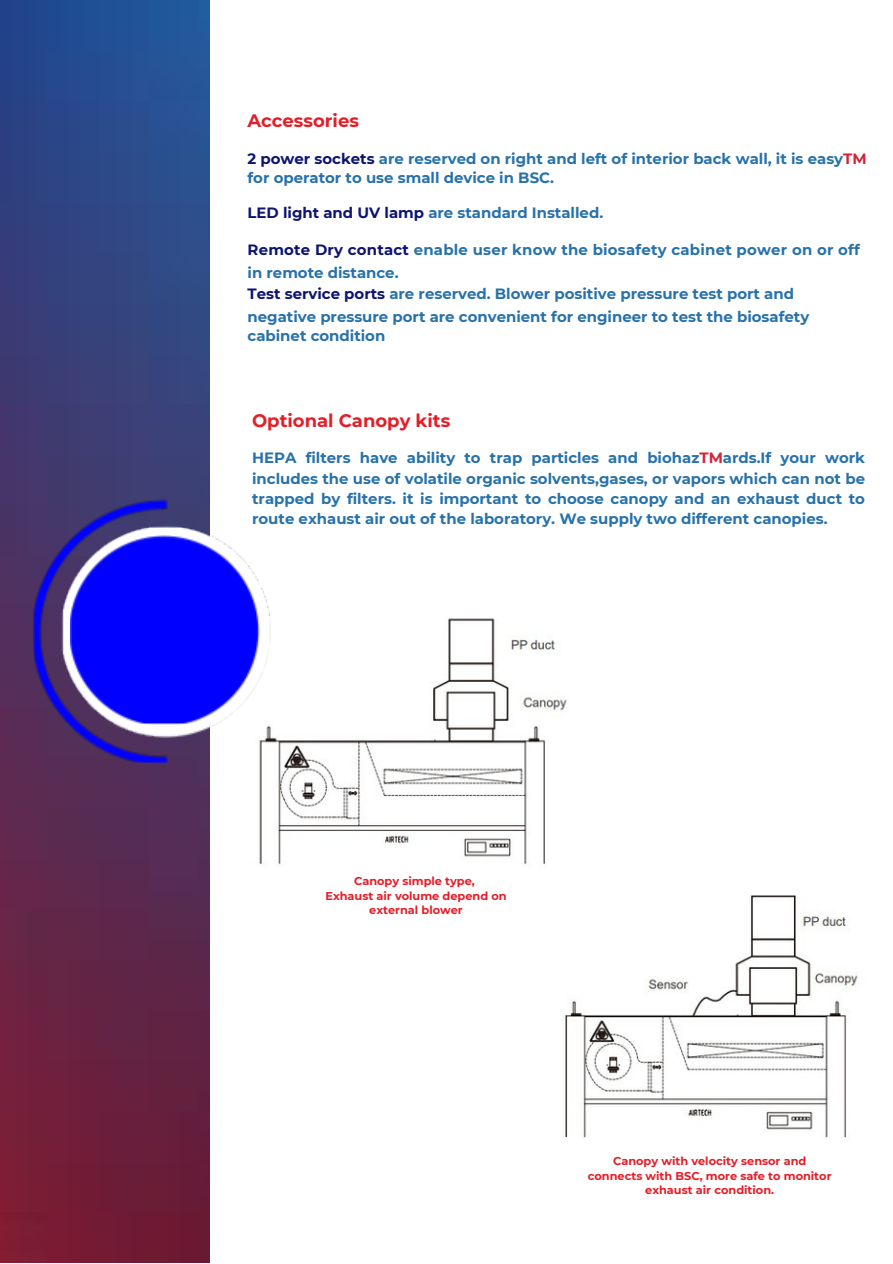
<style>
.page{position:relative;width:893px;height:1264px;background:#fff}
.page>*{position:absolute;margin:0;border:0;box-sizing:border-box;transform-origin:0 0}
.t1{font:700 18px "Montserrat";color:#e41e28}
.t2{font:700 14.85px/20.2px "Montserrat";color:#2872ab;text-align:justify}
.t3{font:700 11.4px/14.7px "Montserrat";color:#e41e28;text-align:center}
.s1{color:#0d1472}
.s2{color:#d52237}
</style>
<div class="page">
<img style="left:0;top:0;width:209px;height:1262px">
<img style="left:259px;top:618px;width:308px;height:246px">
<img style="left:565px;top:895px;width:293px;height:243px">
<img style="left:33px;top:500px;width:135px;height:262px">
<img style="left:60px;top:526px;width:210px;height:211px">
<img style="left:71px;top:536px;width:190px;height:188px">
<p class="t1" style="left:247px;top:110px;width:113px">Accessories</p>
<p class="t2" style="left:247px;top:149px;width:620px;line-height:19.2px"><span class="s1">2 power sockets</span> are reserved on right and left of interior back wall, it is easy<span class="s2">TM </span>for operator to use small device in BSC.</p>
<p class="t2" style="left:247px;top:202px;width:357px"><span class="s1">LED light and UV lamp</span> are standard Installed.</p>
<p class="t2" style="left:247px;top:240px;width:613px"><span class="s1">Remote Dry contact</span> enable user know the biosafety cabinet power on or off</p>
<p class="t2" style="left:247px;top:262px;width:152px">in remote distance.</p>
<p class="t2" style="left:247px;top:283px;width:548px"><span class="s1">Test service ports</span> are reserved. Blower positive pressure test port and</p>
<p class="t2" style="left:247px;top:306px;width:563px">negative pressure port are convenient for engineer to test the biosafety</p>
<p class="t2" style="left:247px;top:325px;width:139px">cabinet condition</p>
<p class="t1" style="left:252px;top:409px;width:200px">Optional Canopy kits</p>
<p class="t2" style="left:252px;top:448px;width:614px">HEPA filters have ability to trap particles and biohaz<span class="s2">TM</span>ards.If your work includes the use of volatile organic solvents,gases, or vapors which can not be trapped by filters. it is important to choose canopy and an exhaust duct to route exhaust air out of the laboratory. We supply two different canopies.</p>
<p class="t3" style="left:354px;top:873px;width:122px">Canopy simple type,</p>
<p class="t3" style="left:325px;top:888px;width:183px">Exhaust air volume depend on external blower</p>
<p class="t3" style="left:613px;top:1153px;width:195px">Canopy with velocity sensor and</p>
<p class="t3" style="left:587px;top:1168px;width:245px">connects with BSC, more safe to monitor exhaust air condition.</p>
</div>
